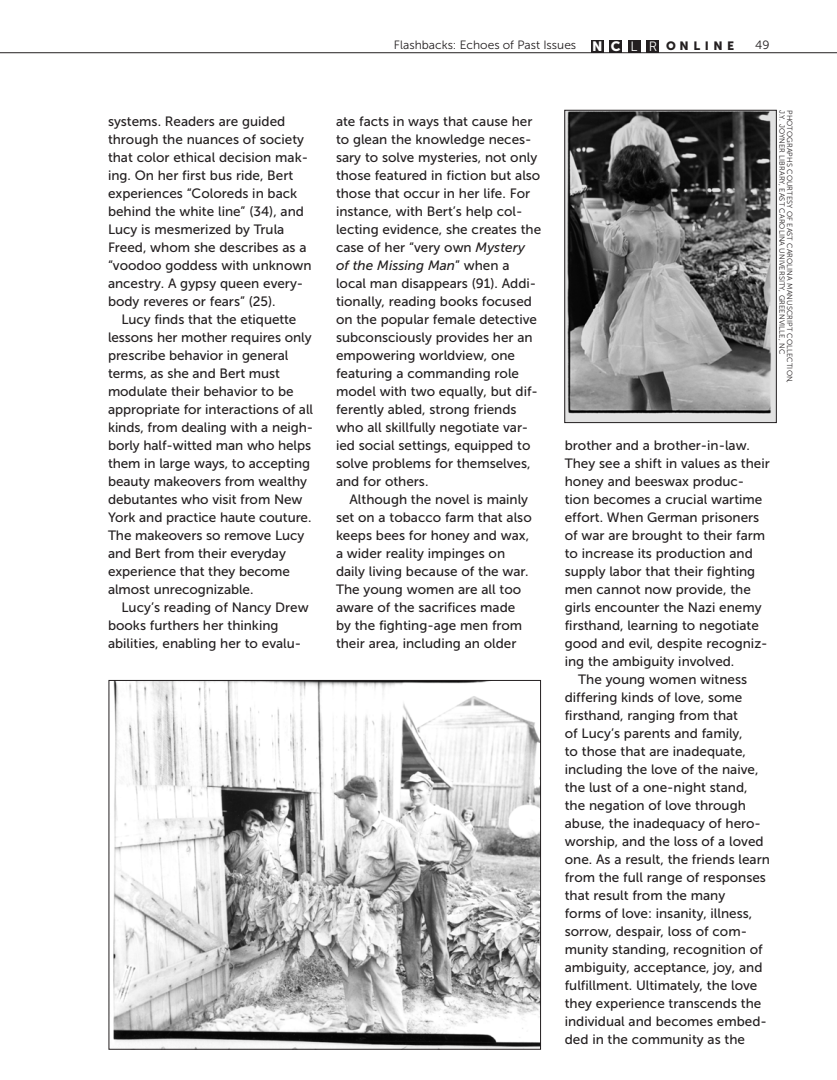
<style>
.page{position:relative;width:837px;height:1080px;background:#fff}
.page>*{position:absolute;margin:0;border:0;box-sizing:border-box;transform-origin:0 0}
.REVIEW_BODY{font:13.5px/18px "Museo Sans 500";color:#231f20}
.t1{font:12px "Museo Sans 300";color:#231f20}
.PHOTO_CREDIT{font:7.5px "Museo Sans 300";letter-spacing:.01em;color:#231f20}
.s1{font-family:"Museo Sans 900";font-size:13.5px;color:#fff}
.s2{font-size:13.5px;color:#fff}
.s3{font-family:"Museo Sans 900"}
.s4{font-style:italic}
</style>
<div class="page">
<hr style="left:0;top:52px;width:837px;height:1px;background:#231f20">
<div style="left:591px;top:40px;width:13px;height:13px;background:#231f20"></div>
<div style="left:609px;top:40px;width:13px;height:13px;background:#231f20"></div>
<div style="left:628px;top:40px;width:13px;height:13px;background:#231f20"></div>
<div style="left:646px;top:40px;width:13px;height:13px;background:#231f20"></div>
<img style="left:567px;top:112px;width:208px;height:309px">
<div style="left:565px;top:110px;width:212px;height:313px;border:1px solid #231f20"></div>
<img style="left:113px;top:682px;width:426px;height:365px">
<p class="t1" style="left:394px;top:38px;width:342px">Flashbacks: Echoes of Past Issues <span class="s1">N C</span> <span class="s2">L R</span> <span class="s3">O N L I N E</span></p>
<p class="t1" style="left:755px;top:38px;width:16px">49</p>
<p class="REVIEW_BODY" style="left:108px;top:112px;width:205px">systems. Readers are guided through the nuances of society that color ethical decision mak&shy;ing. On her first bus ride, Bert experiences “Coloreds in back behind the white line” (34), and<br>Lucy is mesmerized by Trula<br>Freed, whom she describes as a “voodoo goddess with unknown ancestry. A gypsy queen every&shy;body reveres or fears” (25).</p>
<p class="REVIEW_BODY" style="left:108px;top:310px;width:207px;text-indent:14px">Lucy finds that the etiquette lessons her mother requires only prescribe behavior in general terms, as she and Bert must modulate their behavior to be appropriate for interactions of all kinds, from dealing with a neigh&shy;borly half-witted man who helps them in large ways, to accepting beauty makeovers from wealthy debutantes who visit from New<br>York and practice haute couture.<br>The makeovers so remove Lucy and Bert from their everyday experience that they become almost unrecognizable.</p>
<p class="REVIEW_BODY" style="left:108px;top:598px;width:202px;text-indent:14px">Lucy’s reading of Nancy Drew books furthers her thinking abilities, enabling her to evalu-</p>
<p class="REVIEW_BODY" style="left:336px;top:112px;width:207px">ate facts in ways that cause her to glean the knowledge neces&shy;sary to solve mysteries, not only those featured in fiction but also those that occur in her life. For instance, with Bert’s help col&shy;lecting evidence, she creates the case of her “very own <span class="s4">Mystery of the Missing Man</span>” when a local man disappears (91). Addi&shy;tionally, reading books focused on the popular female detective subconsciously provides her an empowering worldview, one featuring a commanding role model with two equally, but dif&shy;ferently abled, strong friends who all skillfully negotiate var&shy;ied social settings, equipped to solve problems for themselves, and for others.</p>
<p class="REVIEW_BODY" style="left:336px;top:490px;width:197px;text-indent:14px">Although the novel is mainly set on a tobacco farm that also keeps bees for honey and wax, a wider reality impinges on daily living because of the war.<br>The young women are all too aware of the sacrifices made by the fighting-age men from their area, including an older</p>
<p class="PHOTO_CREDIT" style="left:786px;top:110px;width:245px;rotate:90deg">J.Y. JOYNER LIBRARY, EAST CAROLINA UNIVERSITY, GREENVILLE, NC</p>
<p class="PHOTO_CREDIT" style="left:794px;top:110px;width:275px;rotate:90deg">PHOTOGRAPHS COURTESY OF EAST CAROLINA MANUSCRIPT COLLECTION,</p>
<p class="REVIEW_BODY" style="left:565px;top:436px;width:207px">brother and a brother-in-law.<br>They see a shift in values as their honey and beeswax produc&shy;tion becomes a crucial wartime effort. When German prisoners of war are brought to their farm to increase its production and supply labor that their fighting men cannot now provide, the girls encounter the Nazi enemy firsthand, learning to negotiate good and evil, despite recogniz&shy;ing the ambiguity involved.</p>
<p class="REVIEW_BODY" style="left:565px;top:670px;width:207px;text-indent:14px">The young women witness differing kinds of love, some firsthand, ranging from that<br>of Lucy’s parents and family,<br>to those that are inadequate, including the love of the naive, the lust of a one-night stand, the negation of love through abuse, the inadequacy of hero&shy;worship, and the loss of a loved one. As a result, the friends learn from the full range of responses that result from the many<br>forms of love: insanity, illness, sorrow, despair, loss of com&shy;munity standing, recognition of ambiguity, acceptance, joy, and fulfillment. Ultimately, the love they experience transcends the individual and becomes embed&shy;ded in the community as the</p>
</div>
